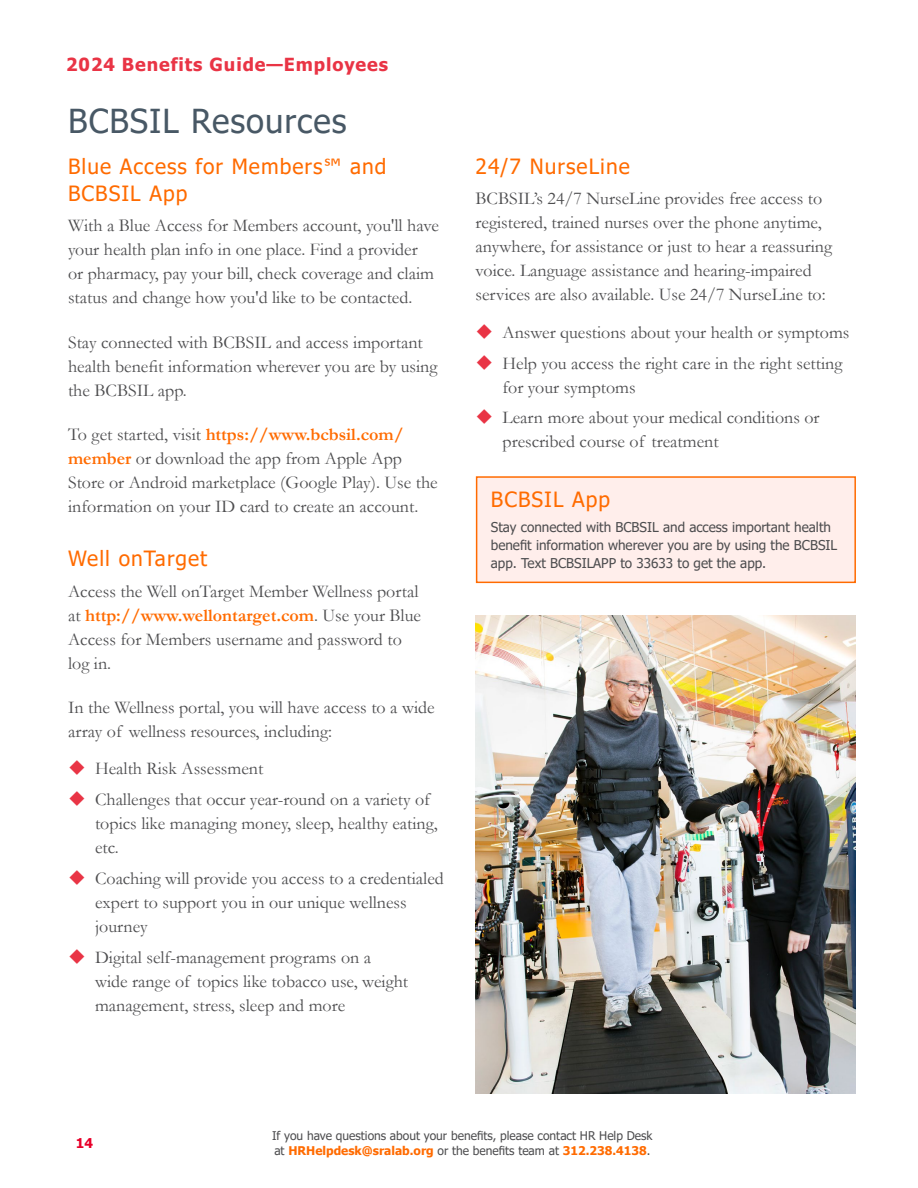
<style>
.page{position:relative;width:918px;height:1188px;background:#fff}
.page>*{position:absolute;margin:0;border:0;box-sizing:border-box;transform-origin:0 0}
.t1{font:33px "Tahoma";letter-spacing:.03em;color:#485865}
.t2{font:21px/27px "Tahoma";letter-spacing:.05em;color:#ff6b00}
.t3{font:18px/24px "Garamond";color:#4d4d4f}
.t4{font:700 18px "Tahoma";letter-spacing:.05em;color:#e93445}
.t5{font:13.5px/18px "Tahoma";color:#4d4d4f}
.t6{font:700 13.5px "Tahoma";color:#e8002a}
.t7{font:12px/15px "Tahoma";color:#4d4d4f}
.s1{font-weight:700;color:#ff6b00}
</style>
<div class="page">
<div style="left:477px;top:477px;width:378px;height:105px;background:#ffeeeb"></div>
<div style="left:476px;top:476px;width:380px;height:107px;border:2px solid #ff6b00"></div>
<img style="left:476px;top:616px;width:380px;height:478px">
<p class="t4" style="left:66px;top:51px;width:323px">2024 Benefits Guide—Employees</p>
<h1 class="t1" style="left:68px;top:99px;width:280px">BCBSIL Resources</h1>
<p class="t2" style="left:68px;top:154px;width:320px">Blue Access for Members℠ and<br>BCBSIL App</p>
<p class="t3" style="left:68px;top:213px;width:372px">With a Blue Access for Members account, you'll have your health plan info in one place. Find a provider<br>or pharmacy, pay your bill, check coverage and claim status and change how you'd like to be contacted.</p>
<p class="t3" style="left:68px;top:330px;width:371px">Stay connected with BCBSIL and access important health benefit information wherever you are by using the BCBSIL app.</p>
<p class="t3" style="left:68px;top:422px;width:371px">To get started, visit <span class="s1">https://www.bcbsil.com/ member</span> or download the app from Apple App Store or Android marketplace (Google Play). Use the information on your ID card to create an account.</p>
<p class="t2" style="left:68px;top:546px;width:141px">Well onTarget</p>
<p class="t3" style="left:68px;top:579px;width:354px">Access the Well onTarget Member Wellness portal at <span class="s1">http://www.wellontarget.com</span>. Use your Blue Access for Members username and password to log in.</p>
<p class="t3" style="left:68px;top:695px;width:368px">In the Wellness portal, you will have access to a wide array of wellness resources, including:</p>
<p class="t3" style="left:95px;top:753px;width:336px;line-height:30.8px">Health Risk Assessment<br>Challenges that occur year-round on a variety of</p>
<p class="t3" style="left:95px;top:811px;width:344px">topics like managing money, sleep, healthy eating, etc.</p>
<p class="t3" style="left:95px;top:866px;width:350px">Coaching will provide you access to a credentialed expert to support you in our unique wellness journey</p>
<p class="t3" style="left:95px;top:945px;width:315px">Digital self-management programs on a wide range of topics like tobacco use, weight management, stress, sleep and more</p>
<p class="t2" style="left:476px;top:154px;width:156px">24/7 NurseLine</p>
<p class="t3" style="left:476px;top:186px;width:358px">BCBSIL’s 24/7 NurseLine provides free access to registered, trained nurses over the phone anytime, anywhere, for assistance or just to hear a reassuring voice. Language assistance and hearing-impaired services are also available. Use 24/7 NurseLine to:</p>
<p class="t3" style="left:503px;top:316px;width:348px;line-height:30.8px">Answer questions about your health or symptoms<br>Help you access the right care in the right setting</p>
<p class="t3" style="left:503px;top:371px;width:319px;line-height:30.8px">for your symptoms<br>Learn more about your medical conditions or</p>
<p class="t3" style="left:503px;top:429px;width:218px">prescribed course of treatment</p>
<p class="t2" style="left:491px;top:487px;width:121px">BCBSIL App</p>
<p class="t5" style="left:491px;top:519px;width:348px">Stay connected with BCBSIL and access important health benefit information wherever you are by using the BCBSIL app. Text BCBSILAPP to 33633 to get the app.</p>
<p class="t6" style="left:76px;top:1134px;width:19px">14</p>
<p class="t7" style="left:272px;top:1129px;width:382px">If you have questions about your benefits, please contact HR Help Desk at <span class="s1">HRHelpdesk@sralab.org</span> or the benefits team at <span class="s1">312.238.4138</span>.</p>
</div>
